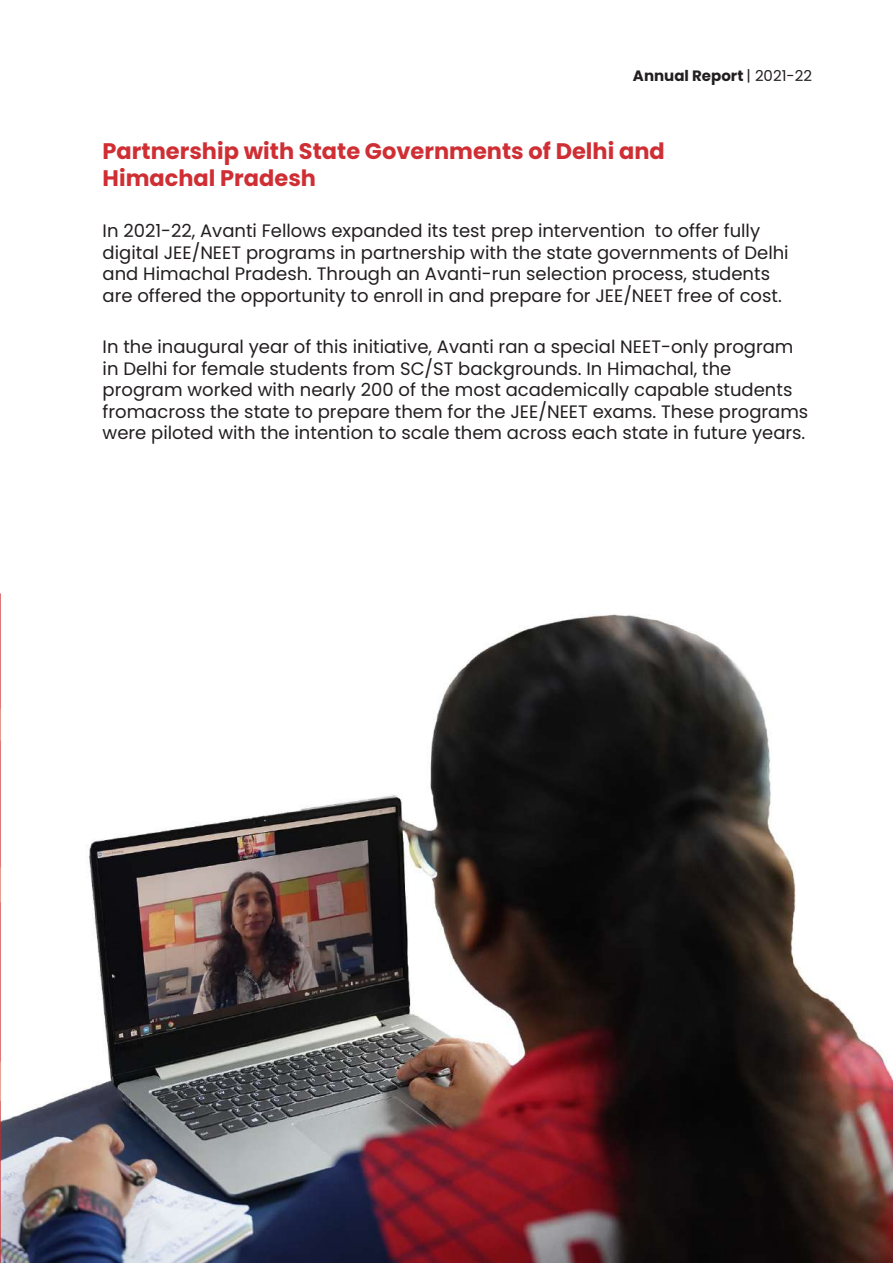
<style>
.page{position:relative;width:893px;height:1263px;background:#fff}
.page>*{position:absolute;margin:0;border:0;box-sizing:border-box;transform-origin:0 0}
.t1{font:700 22.5px/27px "Poppins";color:#cf2f34}
.t2{font:18px/21.6px "Poppins";color:#231f20}
.t3{font:700 15px "Poppins";color:#231f20}
.s1{font-weight:400}
</style>
<div class="page">
<img style="left:1px;top:614px;width:892px;height:649px">
<img style="left:0;top:593px;width:1px;height:670px">
<p class="t3" style="left:633px;top:67px;width:180px">Annual Report <span class="s1">| 2021-22</span></p>
<p class="t1" style="left:103px;top:137px;width:564px">Partnership with State Governments of Delhi and<br>Himachal Pradesh</p>
<p class="t2" style="left:103px;top:220px;width:688px">In 2021-22, Avanti Fellows expanded its test prep intervention to offer fully digital JEE/NEET programs in partnership with the state governments of Delhi and Himachal Pradesh. Through an Avanti-run selection process, students are offered the opportunity to enroll in and prepare for JEE/NEET free of cost.</p>
<p class="t2" style="left:103px;top:336px;width:707px">In the inaugural year of this initiative, Avanti ran a special NEET-only program in Delhi for female students from SC/ST backgrounds. In Himachal, the program worked with nearly 200 of the most academically capable students fromacross the state to prepare them for the JEE/NEET exams. These programs were piloted with the intention to scale them across each state in future years.</p>
</div>
